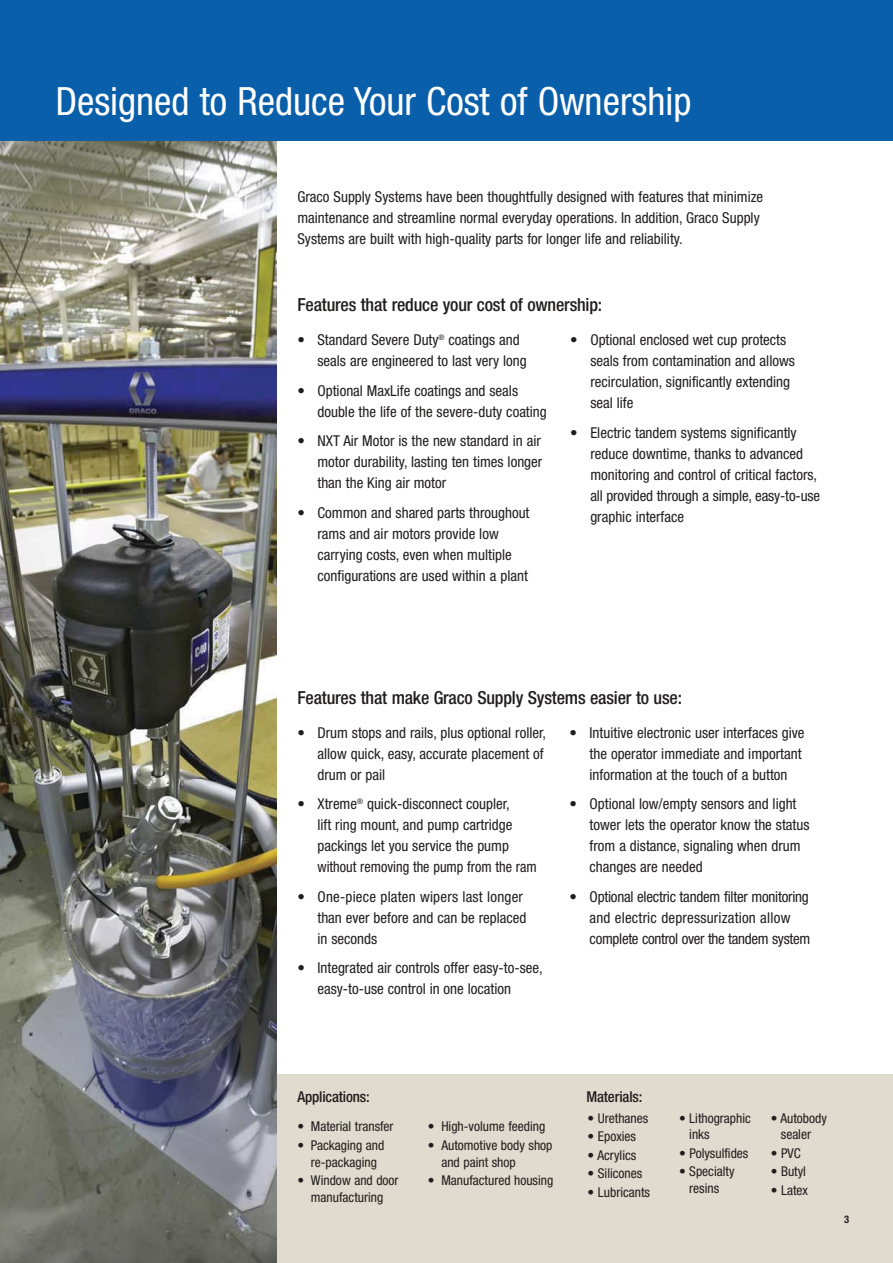
<style>
.page{position:relative;width:893px;height:1263px;background:#fff}
.page>*{position:absolute;margin:0;border:0;box-sizing:border-box;transform-origin:0 0}
.t1{font:condensed 39px "Helvetica Neue LT Std";color:#fff}
.t2{font:500 condensed 18px "Helvetica Neue LT Std";letter-spacing:-.01em;color:#201d1d}
.t3{font:condensed 15px/21px "Helvetica Neue LT Std";color:#201d1d}
.t4{font:500 condensed 15px "Helvetica Neue LT Std";letter-spacing:-.01em;color:#201d1d}
.t5{font:condensed 13.5px/16.5px "Helvetica Neue LT Std";color:#201d1d;text-align:center}
.t6{font:700 condensed 10.5px "Helvetica Neue LT Std";color:#201d1d}
</style>
<div class="page">
<div style="left:234px;top:1074px;width:658px;height:188px;background:#dfdbcf"></div>
<img style="left:0;top:140px;width:276px;height:1122px">
<div style="left:0;top:0;width:892px;height:140px;background:#0a5faa"></div>
<h1 class="t1" style="left:55px;top:87px;width:637px">Designed to Reduce Your Cost of Ownership</h1>
<p class="t3" style="left:297px;top:188px;width:467px">Graco Supply Systems have been thoughtfully designed with features that minimize maintenance and streamline normal everyday operations. In addition, Graco Supply<br>Systems are built with high-quality parts for longer life and reliability.</p>
<p class="t2" style="left:297px;top:298px;width:306px">Features that reduce your cost of ownership:</p>
<p class="t3" style="left:317px;top:331px;width:211px;text-indent:-20px">• Standard Severe Duty<sup>®</sup> coatings and seals are engineered to last very long</p>
<p class="t3" style="left:317px;top:381px;width:231px;text-indent:-20px">• Optional MaxLife coatings and seals double the life of the severe-duty coating</p>
<p class="t3" style="left:317px;top:432px;width:226px;text-align:justify;text-indent:-20px">• NXT Air Motor is the new standard in air motor durability, lasting ten times longer than the King air motor</p>
<p class="t3" style="left:317px;top:503px;width:213px;text-indent:-20px">• Common and shared parts throughout rams and air motors provide low carrying costs, even when multiple configurations are used within a plant</p>
<p class="t3" style="left:590px;top:331px;width:206px;text-indent:-20px">• Optional enclosed wet cup protects seals from contamination and allows recirculation, significantly extending seal life</p>
<p class="t3" style="left:590px;top:423px;width:231px;text-indent:-20px">• Electric tandem systems significantly reduce downtime, thanks to advanced monitoring and control of critical factors, all provided through a simple, easy-to-use graphic interface</p>
<p class="t2" style="left:297px;top:691px;width:386px">Features that make Graco Supply Systems easier to use:</p>
<p class="t3" style="left:317px;top:723px;width:230px;text-indent:-20px">• Drum stops and rails, plus optional roller, allow quick, easy, accurate placement of drum or pail</p>
<p class="t3" style="left:317px;top:795px;width:221px;text-indent:-20px">• Xtreme<sup>®</sup> quick-disconnect coupler,<br>lift ring mount, and pump cartridge packings let you service the pump without removing the pump from the ram</p>
<p class="t3" style="left:317px;top:887px;width:211px;text-indent:-20px">• One-piece platen wipers last longer than ever before and can be replaced in seconds</p>
<p class="t3" style="left:317px;top:959px;width:227px;text-indent:-20px">• Integrated air controls offer easy-to-see, easy-to-use control in one location</p>
<p class="t3" style="left:589px;top:723px;width:217px;text-indent:-20px">• Intuitive electronic user interfaces give the operator immediate and important information at the touch of a button</p>
<p class="t3" style="left:589px;top:795px;width:221px;text-indent:-20px">• Optional low/empty sensors and light tower lets the operator know the status from a distance, signaling when drum changes are needed</p>
<p class="t3" style="left:589px;top:887px;width:222px;text-indent:-20px">• Optional electric tandem filter monitoring and electric depressurization allow complete control over the tandem system</p>
<p class="t4" style="left:297px;top:1092px;width:74px">Applications:</p>
<p class="t4" style="left:586px;top:1092px;width:57px">Materials:</p>
<p class="t5" style="left:297px;top:1120px;width:98px">• Material transfer</p>
<p class="t5" style="left:297px;top:1138px;width:88px">• Packaging and re-packaging</p>
<p class="t5" style="left:297px;top:1173px;width:103px">• Window and door manufacturing</p>
<p class="t5" style="left:428px;top:1120px;width:119px">• High-volume feeding</p>
<p class="t5" style="left:441px;top:1138px;width:113px;text-align:left;text-indent:-13px">• Automotive body shop and paint shop</p>
<p class="t5" style="left:428px;top:1173px;width:127px">• Manufactured housing</p>
<p class="t5" style="left:587px;top:1111px;width:62px">• Urethanes</p>
<p class="t5" style="left:587px;top:1129px;width:50px">• Epoxies</p>
<p class="t5" style="left:587px;top:1148px;width:50px">• Acrylics</p>
<p class="t5" style="left:587px;top:1167px;width:56px">• Silicones</p>
<p class="t5" style="left:587px;top:1185px;width:64px">• Lubricants</p>
<p class="t5" style="left:689px;top:1111px;width:63px;text-align:left;text-indent:-10px">• Lithographic inks</p>
<p class="t5" style="left:679px;top:1146px;width:71px">• Polysulfides</p>
<p class="t5" style="left:679px;top:1164px;width:57px">• Specialty resins</p>
<p class="t5" style="left:771px;top:1111px;width:58px">• Autobody sealer</p>
<p class="t5" style="left:771px;top:1146px;width:32px">• PVC</p>
<p class="t5" style="left:771px;top:1164px;width:37px">• Butyl</p>
<p class="t5" style="left:771px;top:1183px;width:39px">• Latex</p>
<p class="t6" style="left:844px;top:1213px;width:7px">3</p>
</div>
